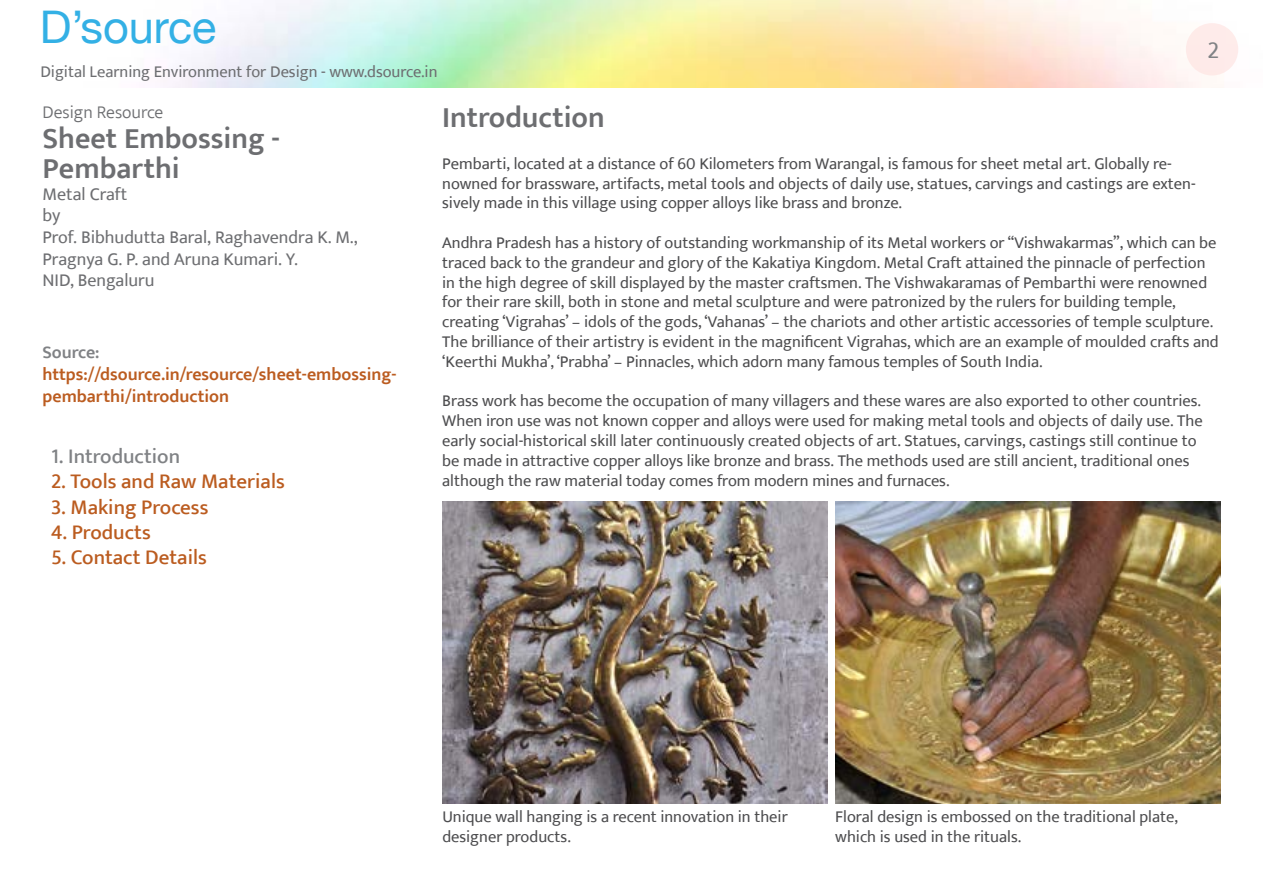
<style>
.page{position:relative;width:1263px;height:893px;background:#fff}
.page>*{position:absolute;margin:0;border:0;box-sizing:border-box;transform-origin:0 0}
.t1{font:45px "Helvetica Neue";color:#33b0e5}
.t2{font:600 30px/30px "Ek Mukta";color:#6d6e71}
.t3{font:24px "Ek Mukta";color:#808285}
.t4{font:500 21px "Ek Mukta";color:#bb5c20}
.t5{font:500 21px "Ek Mukta";color:#808285}
.t6{font:18px/21.6px "Ek Mukta";color:#6d6e71}
.t7{font:600 18px/21.6px "Ek Mukta";color:#bb5c20}
.t8{font:300 18px "Ek Mukta";color:#6d6e71}
.t9{font:600 18px "Ek Mukta";color:#808285}
.t10{font:16.5px/19.8px "Ek Mukta";color:#4d4d4f}
.t11{font:16.5px "Ek Mukta";color:#6d6e71}
</style>
<div class="page">
<div style="left:1186px;top:23px;width:52px;height:52px;background:#feebea;border-radius:50%"></div>
<img style="left:835px;top:502px;width:385px;height:302px">
<img style="left:442px;top:502px;width:385px;height:302px">
<h1 class="t1" style="left:40px;top:0;width:178px">D’source</h1>
<p class="t11" style="left:40px;top:62px;width:399px">Digital Learning Environment for Design - www.dsource.in</p>
<h3 class="t3" style="left:1207px;top:35px;width:13px">2</h3>
<p class="t8" style="left:43px;top:101px;width:122px">Design Resource</p>
<h2 class="t2" style="left:43px;top:123px;width:239px">Sheet Embossing -<br>Pembarthi</h2>
<p class="t6" style="left:43px;top:183px;width:316px">Metal Craft<br>by<br>Prof. Bibhudutta Baral, Raghavendra K. M.,<br>Pragnya G. P. and Aruna Kumari. Y.<br>NID, Bengaluru</p>
<p class="t9" style="left:43px;top:342px;width:59px">Source:</p>
<p class="t7" style="left:43px;top:363px;width:355px">https://dsource.in/resource/sheet-embossing&shy;pembarthi/introduction</p>
<p class="t5" style="left:51px;top:444px;width:131px">1. Introduction</p>
<p class="t4" style="left:51px;top:469px;width:235px">2. Tools and Raw Materials</p>
<p class="t4" style="left:51px;top:494px;width:159px">3. Making Process</p>
<p class="t4" style="left:51px;top:519px;width:101px">4. Products</p>
<p class="t4" style="left:51px;top:544px;width:157px">5. Contact Details</p>
<h2 class="t2" style="left:442px;top:102px;width:164px">Introduction</h2>
<p class="t10" style="left:442px;top:153px;width:755px">Pembarti, located at a distance of 60 Kilometers from Warangal, is famous for sheet metal art. Globally re&shy;nowned for brassware, artifacts, metal tools and objects of daily use, statues, carvings and castings are exten&shy;sively made in this village using copper alloys like brass and bronze.</p>
<p class="t10" style="left:442px;top:232px;width:778px">Andhra Pradesh has a history of outstanding workmanship of its Metal workers or “Vishwakarmas”, which can be traced back to the grandeur and glory of the Kakatiya Kingdom. Metal Craft attained the pinnacle of perfection in the high degree of skill displayed by the master craftsmen. The Vishwakaramas of Pembarthi were renowned for their rare skill, both in stone and metal sculpture and were patronized by the rulers for building temple, creating ‘Vigrahas’ – idols of the gods, ‘Vahanas’ – the chariots and other artistic accessories of temple sculpture.<br>The brilliance of their artistry is evident in the magnificent Vigrahas, which are an example of moulded crafts and ‘Keerthi Mukha’, ‘Prabha’ – Pinnacles, which adorn many famous temples of South India.</p>
<p class="t10" style="left:442px;top:391px;width:762px">Brass work has become the occupation of many villagers and these wares are also exported to other countries.<br>When iron use was not known copper and alloys were used for making metal tools and objects of daily use. The early social-historical skill later continuously created objects of art. Statues, carvings, castings still continue to be made in attractive copper alloys like bronze and brass. The methods used are still ancient, traditional ones although the raw material today comes from modern mines and furnaces.</p>
<p class="t10" style="left:442px;top:807px;width:347px">Unique wall hanging is a recent innovation in their designer products.</p>
<p class="t10" style="left:835px;top:807px;width:344px">Floral design is embossed on the traditional plate, which is used in the rituals.</p>
</div>
